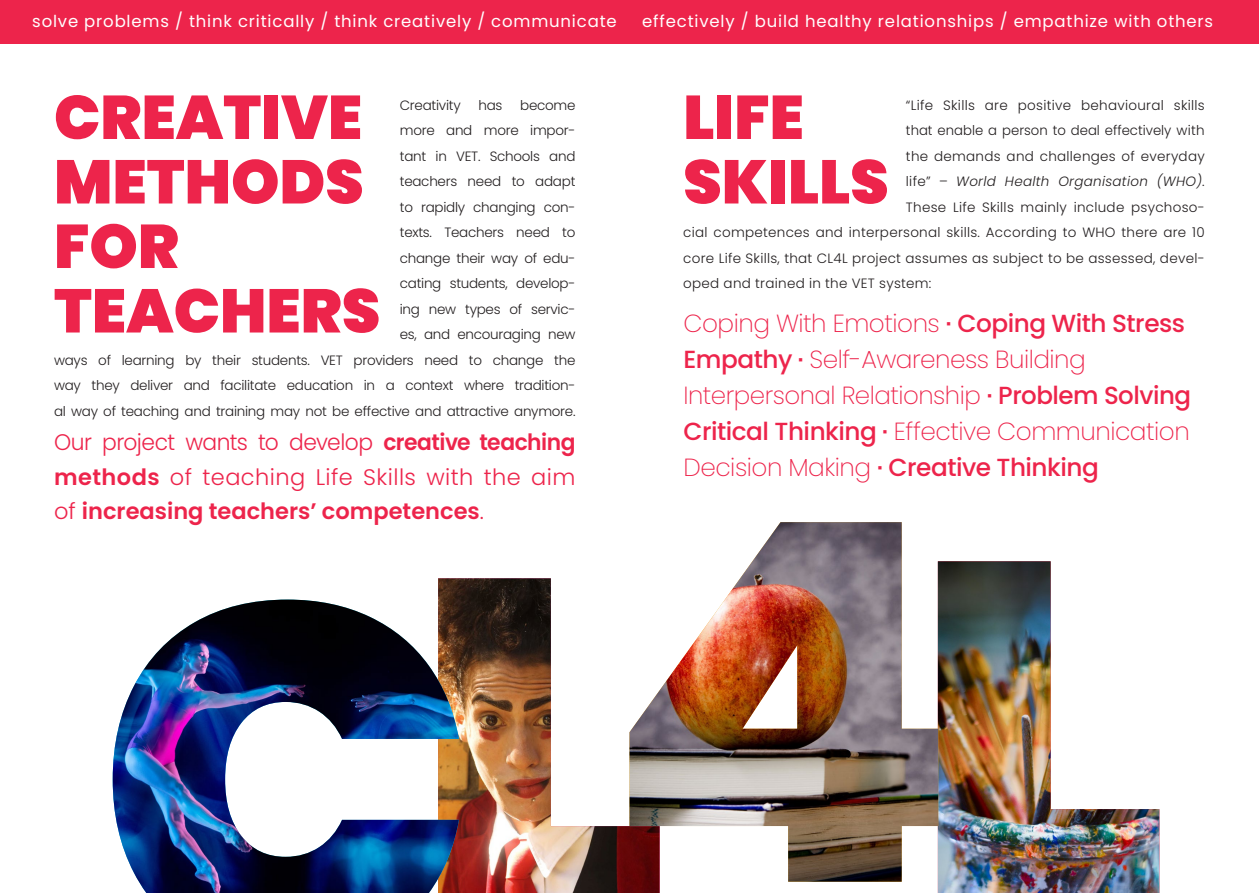
<style>
.page{position:relative;width:1259px;height:893px;background:#fff}
.page>*{position:absolute;margin:0;border:0;box-sizing:border-box;transform-origin:0 0}
.t1{font:900 61.5px/64.5px "Poppins";color:#ed244b;text-align:justify}
.t2{font:200 24.75px/36px "Poppins";letter-spacing:-.02em;color:#ed244b}
.t3{font:500 24.75px "Poppins";letter-spacing:-.02em;color:#ed244b}
.t4{font:300 22.5px/34.5px "Poppins";letter-spacing:.02em;color:#ed244b;text-align:justify}
.t5{font:16.5px "Poppins";letter-spacing:.05em;color:#fff}
.t6{font:300 13.5px/25.5px "Poppins";letter-spacing:-.02em;color:#231f20;text-align:right}
.t7{font:300 13.5px "Poppins";letter-spacing:.02em;color:#231f20}
.t8{font:300 13.5px "Poppins";color:#231f20}
.t9{font:italic 300 13.5px "Poppins";letter-spacing:.02em;color:#231f20}
.s1{font-weight:600}
.s2{font-style:normal}
.s3{font-weight:500}
.s4{font-weight:200}
</style>
<div class="page">
<div style="left:0;top:0;width:1259px;height:43px;background:#ed244b"></div>
<img style="left:938px;top:561px;width:221px;height:332px">
<img style="left:438px;top:578px;width:221px;height:315px">
<img style="left:113px;top:600px;width:346px;height:293px">
<img style="left:629px;top:522px;width:309px;height:360px">
<p class="t5" style="left:32px;top:12px;width:586px">solve problems / think critically / think creatively / communicate</p>
<p class="t5" style="left:642px;top:12px;width:572px">effectively / build healthy relationships / empathize with others</p>
<p class="t1" style="left:54px;top:86px;width:311px">CREATIVE METHODS FOR</p>
<p class="t1" style="left:54px;top:279px;width:328px">TEACHERS</p>
<p class="t6" style="left:400px;top:92px;width:62px">Creativity</p>
<p class="t6" style="left:478px;top:92px;width:26px">has</p>
<p class="t6" style="left:54px;top:92px;width:523px">become<br>more and more impor-<br>tant in VET. Schools and<br>teachers need to adapt<br>to rapidly changing con-<br>texts. Teachers need to<br>change their way of edu-<br>cating students, develop-<br>ing new types of servic-<br>es, and encouraging new<br>ways of learning by their students. VET providers need to change the way they deliver and facilitate education in a context where tradition&shy;al way of teaching and training may not be effective and attractive anymore.</p>
<p class="t4" style="left:54px;top:425px;width:523px">Our project wants to develop <span class="s1">creative teaching methods</span> of teaching Life Skills with the aim of <span class="s1">increasing teachers’ competences</span>.</p>
<p class="t1" style="left:683px;top:86px;width:122px">LIFE</p>
<p class="t1" style="left:683px;top:150px;width:207px">SKILLS</p>
<p class="t7" style="left:906px;top:97px;width:300px">“Life Skills are positive behavioural skills</p>
<p class="t8" style="left:906px;top:122px;width:300px">that enable a person to deal effectively with</p>
<p class="t7" style="left:906px;top:148px;width:300px">the demands and challenges of everyday</p>
<p class="t9" style="left:906px;top:173px;width:300px"><span class="s2">life” –</span> World Health Organisation (WHO)<span class="s2">.</span></p>
<p class="t7" style="left:906px;top:199px;width:300px">These Life Skills mainly include psychoso-</p>
<p class="t7" style="left:683px;top:224px;width:523px">cial competences and interpersonal skills. According to WHO there are 10</p>
<p class="t7" style="left:683px;top:250px;width:523px">core Life Skills, that CL4L project assumes as subject to be assessed, devel-</p>
<p class="t7" style="left:683px;top:275px;width:250px">oped and trained in the VET system:</p>
<p class="t2" style="left:683px;top:305px;width:503px">Coping With Emotions <span class="s3">· Coping With Stress<br>Empathy ·</span> Self-Awareness Building</p>
<p class="t2" style="left:683px;top:377px;width:509px">Interpersonal Relationship <span class="s3">· Problem Solving<br>Critical Thinking ·</span> Effective Communication</p>
<p class="t3" style="left:683px;top:453px;width:417px"><span class="s4">Decision Making</span> · Creative Thinking</p>
</div>
